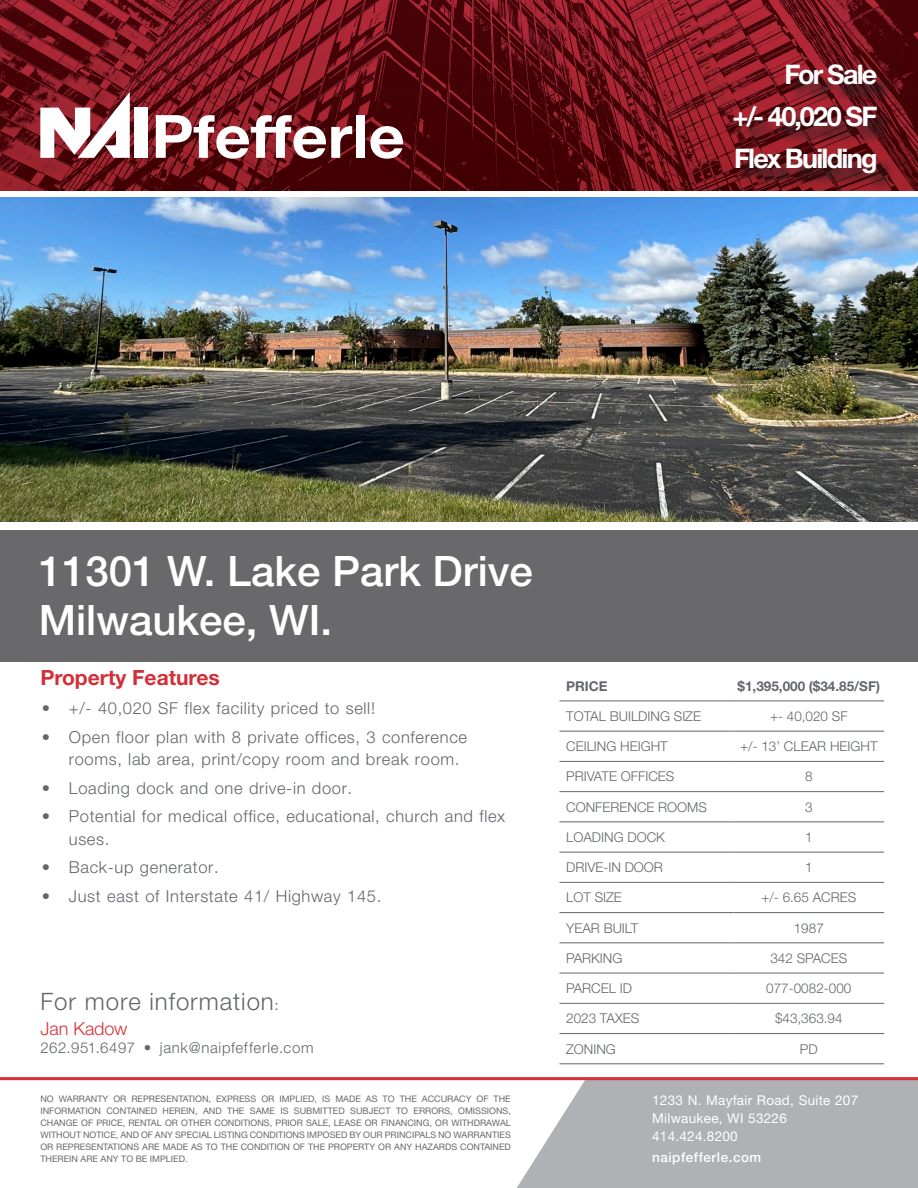
<style>
.page{position:relative;width:918px;height:1188px;background:#fff}
.page>*{position:absolute;margin:0;border:0;box-sizing:border-box;transform-origin:0 0}
.t1{font:500 42px "Helvetica Neue LT Std";color:#fff}
.t2{font:700 27px "Helvetica Neue LT Std";letter-spacing:-.065em;color:#fff}
.t3{font:300 24px "Helvetica Neue LT Std";letter-spacing:.04em;color:#62656a}
.t4{font:700 21px "Helvetica Neue LT Std";color:#d32f38}
.t5{font:300 18px "Helvetica Neue LT Std";letter-spacing:-.005em;color:#d43238}
.t6{font:300 16.5px/22.5px "Helvetica Neue LT Std";letter-spacing:.04em;color:#62656a}
.t7{font:300 15px "Helvetica Neue LT Std";letter-spacing:.045em;color:#62656a}
.t8{font:300 13.5px "Helvetica Neue LT Std";color:#62656a}
.t9{font:13.5px "Helvetica Neue LT Std";letter-spacing:.02em;color:#fff}
.t10{font:700 13.5px "Helvetica Neue LT Std";color:#62656a}
.t11{font:500 13.5px "Helvetica Neue LT Std";letter-spacing:.04em;color:#fff}
.t12{font:9px/12.1px "Helvetica Neue LT Std";color:#69696c;text-align:justify}
.s1{font-weight:400;font-size:13.5px}
</style>
<div class="page">
<img style="left:0;top:0;width:918px;height:190px">
<div style="left:0;top:530px;width:918px;height:132px;background:#69696c"></div>
<div style="left:0;top:1078px;width:918px;height:110px;background:#b0b1b5"></div>
<div style="left:0;top:1080px;width:586px;height:108px;background:#fff"></div>
<hr style="left:0;top:1077px;width:918px;height:3px;background:#d43238">
<div style="left:737px;top:68px;width:158px;height:125px;background:#231f20;opacity:.75"></div>
<div style="left:134px;top:108px;width:14px;height:50px;background:#fff"></div>
<svg style="left:40px;top:92px;width:90px;height:66px"></svg>
<svg style="left:156px;top:115px;width:196px;height:44px"></svg>
<div style="left:356px;top:115px;width:9px;height:43px;background:#fff"></div>
<svg style="left:370px;top:126px;width:33px;height:33px"></svg>
<hr style="left:559px;top:701px;width:175px;height:1px;background:#62656a">
<hr style="left:734px;top:701px;width:150px;height:1px;background:#62656a">
<hr style="left:559px;top:731px;width:175px;height:1px;background:#62656a">
<hr style="left:734px;top:731px;width:150px;height:1px;background:#62656a">
<hr style="left:559px;top:761px;width:175px;height:1px;background:#62656a">
<hr style="left:734px;top:761px;width:150px;height:1px;background:#62656a">
<hr style="left:559px;top:791px;width:175px;height:1px;background:#62656a">
<hr style="left:734px;top:791px;width:150px;height:1px;background:#62656a">
<hr style="left:559px;top:822px;width:175px;height:1px;background:#62656a">
<hr style="left:734px;top:822px;width:150px;height:1px;background:#62656a">
<hr style="left:559px;top:852px;width:175px;height:1px;background:#62656a">
<hr style="left:734px;top:852px;width:150px;height:1px;background:#62656a">
<hr style="left:559px;top:882px;width:175px;height:1px;background:#62656a">
<hr style="left:734px;top:882px;width:150px;height:1px;background:#62656a">
<hr style="left:559px;top:912px;width:175px;height:1px;background:#62656a">
<hr style="left:734px;top:912px;width:150px;height:1px;background:#62656a">
<hr style="left:559px;top:943px;width:175px;height:1px;background:#62656a">
<hr style="left:734px;top:943px;width:150px;height:1px;background:#62656a">
<hr style="left:559px;top:973px;width:175px;height:1px;background:#62656a">
<hr style="left:734px;top:973px;width:150px;height:1px;background:#62656a">
<hr style="left:559px;top:1003px;width:175px;height:1px;background:#62656a">
<hr style="left:734px;top:1003px;width:150px;height:1px;background:#62656a">
<hr style="left:559px;top:1033px;width:175px;height:1px;background:#62656a">
<hr style="left:734px;top:1033px;width:150px;height:1px;background:#62656a">
<hr style="left:559px;top:1064px;width:175px;height:1px;background:#62656a">
<hr style="left:734px;top:1064px;width:150px;height:1px;background:#62656a">
<img style="left:1px;top:198px;width:917px;height:324px">
<p class="t2" style="left:785px;top:58px;width:94px">For Sale</p>
<p class="t2" style="left:733px;top:100px;width:146px">+/- 40,020 SF</p>
<p class="t2" style="left:734px;top:142px;width:145px">Flex Building</p>
<p class="t1" style="left:39px;top:546px;width:496px">11301 W. Lake Park Drive</p>
<p class="t1" style="left:39px;top:595px;width:295px">Milwaukee, WI.</p>
<p class="t4" style="left:40px;top:664px;width:181px">Property Features</p>
<p class="t6" style="left:42px;top:697px;width:335px">• +/- 40,020 SF flex facility priced to sell!</p>
<p class="t6" style="left:69px;top:725px;width:400px;text-indent:-27px">• Open floor plan with 8 private offices, 3 conference rooms, lab area, print/copy room and break room.</p>
<p class="t6" style="left:42px;top:776px;width:312px">• Loading dock and one drive-in door.</p>
<p class="t6" style="left:69px;top:805px;width:438px;text-indent:-27px">• Potential for medical office, educational, church and flex uses.</p>
<p class="t6" style="left:42px;top:856px;width:178px">• Back-up generator.</p>
<p class="t6" style="left:42px;top:884px;width:341px">• Just east of Interstate 41/ Highway 145.</p>
<p class="t3" style="left:40px;top:987px;width:240px">For more information<span class="s1">:</span></p>
<p class="t5" style="left:40px;top:1017px;width:89px">Jan Kadow</p>
<p class="t7" style="left:40px;top:1038px;width:275px">262.951.6497 • jank@naipfefferle.com</p>
<p class="t10" style="left:566px;top:677px;width:43px">PRICE</p>
<p class="t10" style="left:738px;top:677px;width:144px">$1,395,000 ($34.85/SF)</p>
<p class="t8" style="left:566px;top:708px;width:136px">TOTAL BUILDING SIZE</p>
<p class="t8" style="left:770px;top:708px;width:79px">+- 40,020 SF</p>
<p class="t8" style="left:566px;top:738px;width:103px">CEILING HEIGHT</p>
<p class="t8" style="left:740px;top:738px;width:139px">+/- 13’ CLEAR HEIGHT</p>
<p class="t8" style="left:566px;top:768px;width:110px">PRIVATE OFFICES</p>
<p class="t8" style="left:805px;top:768px;width:9px">8</p>
<p class="t8" style="left:566px;top:799px;width:142px">CONFERENCE ROOMS</p>
<p class="t8" style="left:805px;top:799px;width:9px">3</p>
<p class="t8" style="left:566px;top:829px;width:100px">LOADING DOCK</p>
<p class="t8" style="left:805px;top:829px;width:9px">1</p>
<p class="t8" style="left:566px;top:859px;width:98px">DRIVE-IN DOOR</p>
<p class="t8" style="left:805px;top:859px;width:9px">1</p>
<p class="t8" style="left:566px;top:889px;width:57px">LOT SIZE</p>
<p class="t8" style="left:761px;top:889px;width:96px">+/- 6.65 ACRES</p>
<p class="t8" style="left:566px;top:919px;width:74px">YEAR BUILT</p>
<p class="t8" style="left:794px;top:919px;width:32px">1987</p>
<p class="t8" style="left:566px;top:950px;width:58px">PARKING</p>
<p class="t8" style="left:770px;top:950px;width:78px">342 SPACES</p>
<p class="t8" style="left:566px;top:980px;width:67px">PARCEL ID</p>
<p class="t8" style="left:766px;top:980px;width:87px">077-0082-000</p>
<p class="t8" style="left:566px;top:1010px;width:75px">2023 TAXES</p>
<p class="t8" style="left:775px;top:1010px;width:69px">$43,363.94</p>
<p class="t8" style="left:566px;top:1040px;width:51px">ZONING</p>
<p class="t8" style="left:800px;top:1040px;width:19px">PD</p>
<p class="t12" style="left:40px;top:1092px;width:472px">NO WARRANTY OR REPRESENTATION, EXPRESS OR IMPLIED, IS MADE AS TO THE ACCURACY OF THE INFORMATION CONTAINED HEREIN, AND THE SAME IS SUBMITTED SUBJECT TO ERRORS, OMISSIONS, CHANGE OF PRICE, RENTAL OR OTHER CONDITIONS, PRIOR SALE, LEASE OR FINANCING, OR WITHDRAWAL WITHOUT NOTICE, AND OF ANY SPECIAL LISTING CONDITIONS IMPOSED BY OUR PRINCIPALS NO WARRANTIES OR REPRESENTATIONS ARE MADE AS TO THE CONDITION OF THE PROPERTY OR ANY HAZARDS CONTAINED THEREIN ARE ANY TO BE IMPLIED.</p>
<p class="t9" style="left:652px;top:1092px;width:208px">1233 N. Mayfair Road, Suite 207</p>
<p class="t9" style="left:652px;top:1110px;width:136px">Milwaukee, WI 53226</p>
<p class="t9" style="left:652px;top:1128px;width:87px">414.424.8200</p>
<p class="t11" style="left:652px;top:1149px;width:111px">naipfefferle.com</p>
</div>
